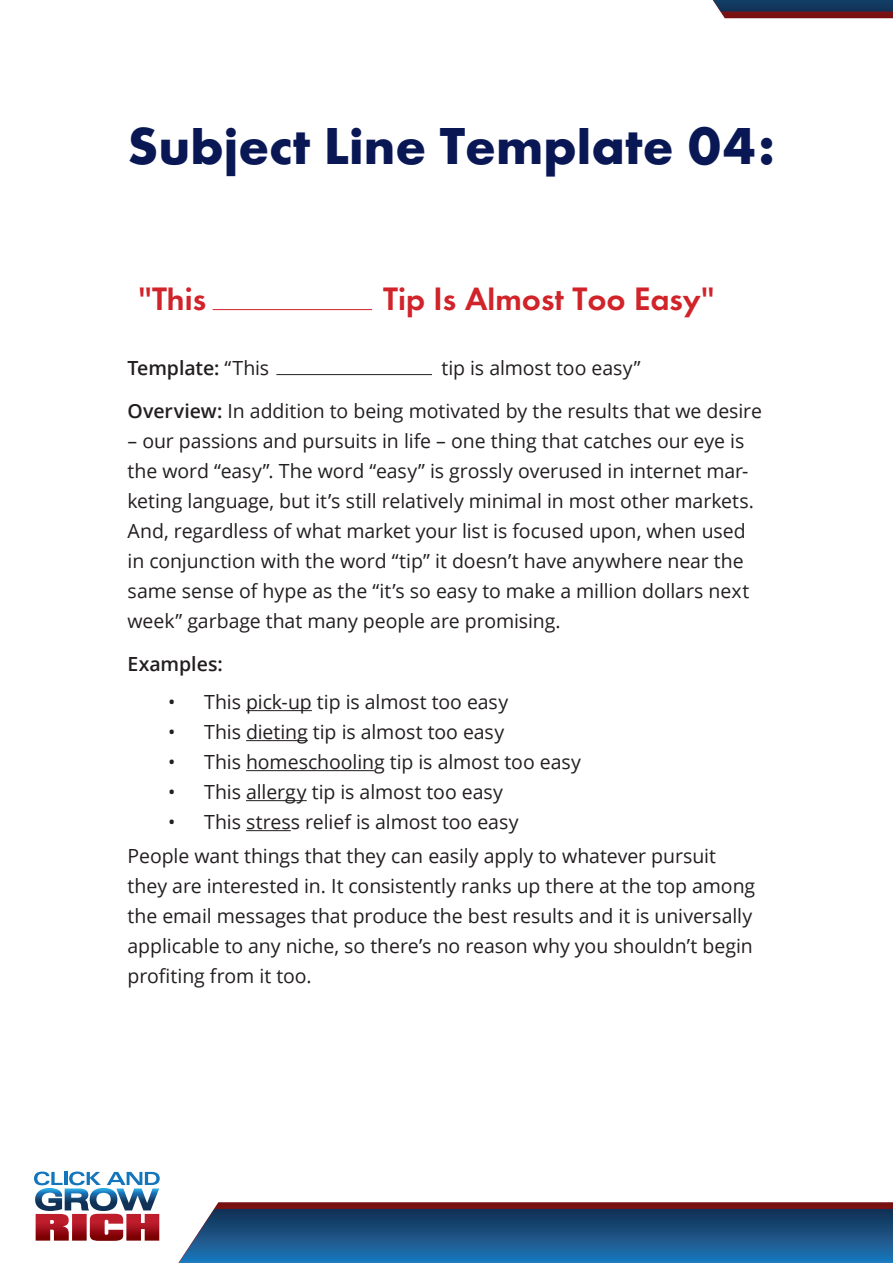
<style>
.page{position:relative;width:893px;height:1263px;background:#fff}
.page>*{position:absolute;margin:0;border:0;box-sizing:border-box;transform-origin:0 0}
.sub_judul2{font:48px "Canal Bold Romain";color:#091855}
.note{font:30px "Canal Demi Romain";color:#d1232a}
.Body{font:19.5px/30px "Open Sans";letter-spacing:-.005em;color:#231f20}
.Body-2{font:600 19.5px "Open Sans";letter-spacing:-.005em;color:#231f20}
.s1{font-weight:400}
.s2{font-weight:600}
</style>
<div class="page">
<svg style="left:34px;top:1171px;width:126px;height:70px"></svg>
<svg style="left:713px;top:0;width:180px;height:18px"></svg>
<svg style="left:178px;top:1202px;width:715px;height:61px"></svg>
<hr style="left:246px;top:710px;width:66px;height:1px;background:#231f20">
<hr style="left:246px;top:740px;width:62px;height:1px;background:#231f20">
<hr style="left:246px;top:770px;width:128px;height:1px;background:#231f20">
<hr style="left:246px;top:800px;width:61px;height:1px;background:#231f20">
<hr style="left:246px;top:830px;width:45px;height:1px;background:#231f20">
<hr style="left:213px;top:309px;width:159px;height:1px;background:#d1232a">
<hr style="left:276px;top:374px;width:156px;height:1px;background:#231f20">
<p class="sub_judul2" style="left:128px;top:113px;width:650px">Subject Line Template 04:</p>
<p class="note" style="left:138px;top:279px;width:69px">“This</p>
<p class="note" style="left:383px;top:279px;width:333px">Tip Is Almost Too Easy”</p>
<p class="Body-2" style="left:128px;top:355px;width:143px">Template: <span class="s1">“This</span></p>
<p class="Body" style="left:441px;top:352px;width:201px">tip is almost too easy”</p>
<p class="Body" style="left:128px;top:395px;width:636px"><span class="s2">Overview:</span> In addition to being motivated by the results that we desire</p>
<p class="Body" style="left:128px;top:425px;width:628px">– our passions and pursuits in life – one thing that catches our eye is the word “easy”. The word “easy” is grossly overused in internet mar&shy;keting language, but it’s still relatively minimal in most other markets.<br>And, regardless of what market your list is focused upon, when used in conjunction with the word “tip” it doesn’t have anywhere near the same sense of hype as the “it’s so easy to make a million dollars next week” garbage that many people are promising.</p>
<p class="Body-2" style="left:128px;top:650px;width:97px">Examples:</p>
<p class="Body" style="left:168px;top:687px;width:342px">• This pick-up tip is almost too easy</p>
<p class="Body" style="left:168px;top:717px;width:338px">• This dieting tip is almost too easy</p>
<p class="Body" style="left:168px;top:747px;width:415px">• This homeschooling tip is almost too easy</p>
<p class="Body" style="left:168px;top:777px;width:336px">• This allergy tip is almost too easy</p>
<p class="Body" style="left:168px;top:807px;width:352px">• This stress relief is almost too easy</p>
<p class="Body" style="left:128px;top:841px;width:629px">People want things that they can easily apply to whatever pursuit they are interested in. It consistently ranks up there at the top among the email messages that produce the best results and it is universally applicable to any niche, so there’s no reason why you shouldn’t begin profiting from it too.</p>
</div>
